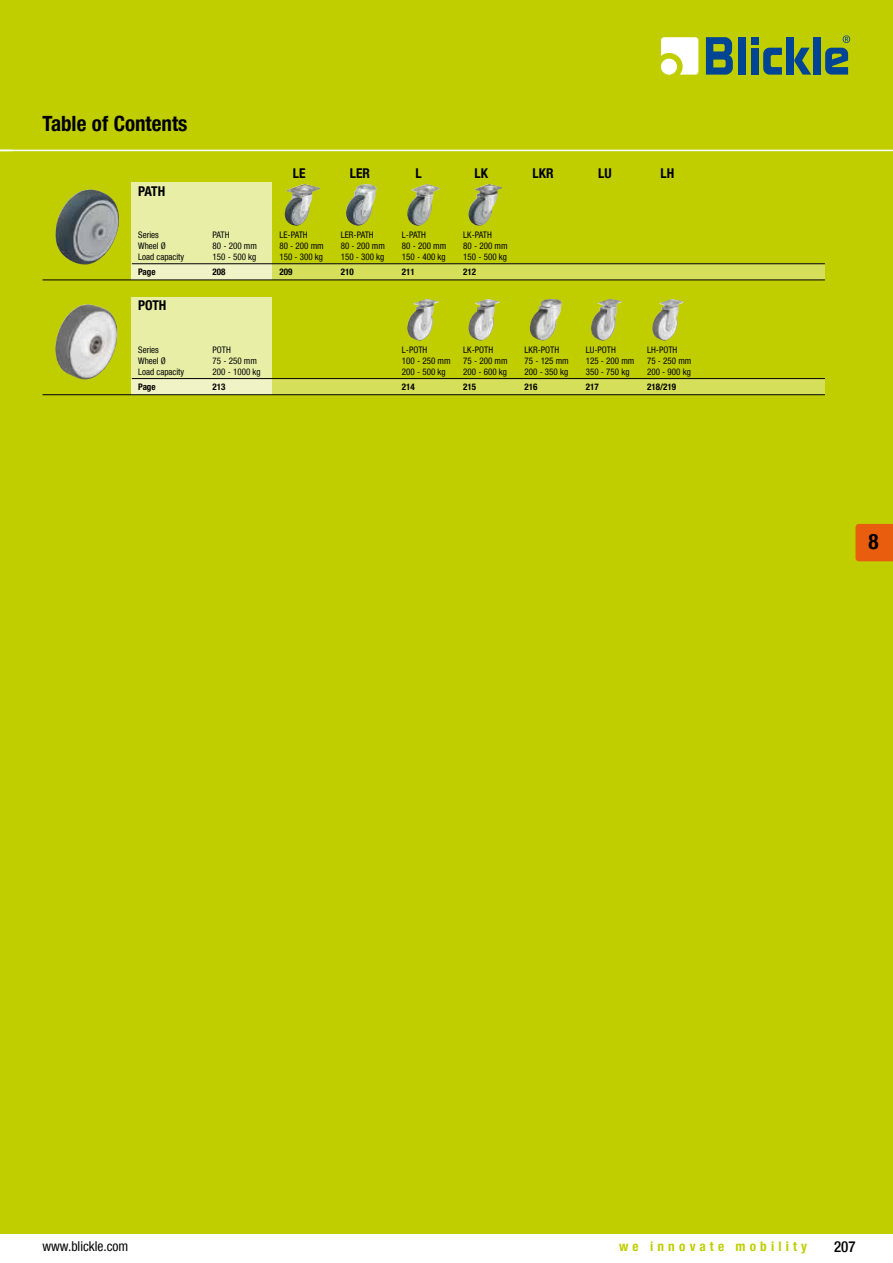
<style>
.page{position:relative;width:893px;height:1263px;background:#fff}
.page>*{position:absolute;margin:0;border:0;box-sizing:border-box;transform-origin:0 0}
.t1{font:700 21px "Blickle Sans Global";color:#000}
.t2{font:500 15px "Blickle Sans Global";color:#000}
.t3{font:700 13.5px "Blickle Sans Global";color:#000}
.t4{font:13.5px "Blickle Sans Global";color:#000}
.t5{font:700 13.2px "Blickle Sans Global";letter-spacing:.315em;color:#c0ce00}
.t6{font:9px/10.8px "Blickle Sans Global";color:#000}
.t7{font:700 9px "Blickle Sans Global";color:#000}
</style>
<div class="page">
<div style="left:0;top:0;width:893px;height:1237px;background:#c0ce00"></div>
<hr style="left:0;top:150px;width:893px;height:1px;background:#fff">
<svg style="left:661px;top:37px;width:37px;height:38px"></svg>
<div style="left:738px;top:37px;width:7px;height:38px;background:#004494"></div>
<div style="left:751px;top:48px;width:8px;height:27px;background:#004494"></div>
<div style="left:751px;top:37px;width:8px;height:8px;background:#004494"></div>
<svg style="left:794px;top:48px;width:17px;height:27px"></svg>
<svg style="left:763px;top:48px;width:19px;height:27px"></svg>
<div style="left:813px;top:37px;width:7px;height:38px;background:#004494"></div>
<div style="left:786px;top:37px;width:8px;height:38px;background:#004494"></div>
<svg style="left:706px;top:37px;width:27px;height:38px"></svg>
<div style="left:661px;top:59px;width:16px;height:16px;background:#fff;border-radius:50%"></div>
<svg style="left:825px;top:35px;width:25px;height:40px"></svg>
<div style="left:0;top:1235px;width:893px;height:28px;background:#fff"></div>
<svg style="left:855px;top:524px;width:38px;height:37px"></svg>
<div style="left:132px;top:182px;width:140px;height:98px;background:#e9eea6"></div>
<svg style="left:132px;top:264px;width:693px;height:16px;background:#ced768"></svg>
<hr style="left:132px;top:263px;width:693px;height:1px;background:#000">
<hr style="left:43px;top:280px;width:782px;height:1px;background:#000">
<img style="left:55px;top:189px;width:64px;height:76px">
<img style="left:285px;top:184px;width:35px;height:42px">
<img style="left:346px;top:184px;width:31px;height:42px">
<img style="left:407px;top:184px;width:33px;height:42px">
<img style="left:469px;top:184px;width:33px;height:42px">
<div style="left:132px;top:297px;width:140px;height:97px;background:#e9eea6"></div>
<svg style="left:132px;top:379px;width:693px;height:15px;background:#d9e16e"></svg>
<hr style="left:132px;top:378px;width:693px;height:1px;background:#000">
<hr style="left:43px;top:394px;width:782px;height:1px;background:#000">
<img style="left:55px;top:304px;width:62px;height:75px">
<img style="left:407px;top:299px;width:32px;height:41px">
<img style="left:469px;top:299px;width:31px;height:41px">
<img style="left:530px;top:299px;width:32px;height:41px">
<img style="left:591px;top:299px;width:31px;height:41px">
<img style="left:652px;top:299px;width:31px;height:42px">
<h1 class="t1" style="left:43px;top:111px;width:147px">Table of Contents</h1>
<h3 class="t3" style="left:138px;top:183px;width:29px">PATH</h3>
<p class="t6" style="left:138px;top:230px;width:48px">Series<br>Wheel Ø<br>Load capacity</p>
<p class="t7" style="left:138px;top:267px;width:19px">Page</p>
<h3 class="t3" style="left:138px;top:298px;width:30px">POTH</h3>
<p class="t6" style="left:138px;top:345px;width:48px">Series<br>Wheel Ø<br>Load capacity</p>
<p class="t7" style="left:138px;top:382px;width:19px">Page</p>
<h3 class="t3" style="left:293px;top:165px;width:14px">LE</h3>
<h3 class="t3" style="left:350px;top:165px;width:22px">LER</h3>
<h3 class="t3" style="left:415px;top:165px;width:8px">L</h3>
<h3 class="t3" style="left:474px;top:165px;width:15px">LK</h3>
<h3 class="t3" style="left:533px;top:165px;width:23px">LKR</h3>
<h3 class="t3" style="left:598px;top:165px;width:15px">LU</h3>
<h3 class="t3" style="left:660px;top:165px;width:15px">LH</h3>
<p class="t6" style="left:213px;top:230px;width:46px">PATH<br>80 - 200 mm<br>150 - 500 kg</p>
<p class="t6" style="left:279px;top:230px;width:46px">LE-PATH<br>80 - 200 mm<br>150 - 300 kg</p>
<p class="t6" style="left:341px;top:230px;width:46px">LER-PATH<br>80 - 200 mm<br>150 - 300 kg</p>
<p class="t6" style="left:402px;top:230px;width:46px">L-PATH<br>80 - 200 mm<br>150 - 400 kg</p>
<p class="t6" style="left:463px;top:230px;width:46px">LK-PATH<br>80 - 200 mm<br>150 - 500 kg</p>
<p class="t7" style="left:213px;top:267px;width:14px">208</p>
<p class="t7" style="left:279px;top:267px;width:14px">209</p>
<p class="t7" style="left:341px;top:267px;width:14px">210</p>
<p class="t7" style="left:402px;top:267px;width:14px">211</p>
<p class="t7" style="left:463px;top:267px;width:14px">212</p>
<p class="t6" style="left:213px;top:345px;width:50px">POTH<br>75 - 250 mm<br>200 - 1000 kg</p>
<p class="t6" style="left:402px;top:345px;width:50px">L-POTH<br>100 - 250 mm<br>200 - 500 kg</p>
<p class="t6" style="left:463px;top:345px;width:46px">LK-POTH<br>75 - 200 mm<br>200 - 600 kg</p>
<p class="t6" style="left:524px;top:345px;width:46px">LKR-POTH<br>75 - 125 mm<br>200 - 350 kg</p>
<p class="t6" style="left:586px;top:345px;width:50px">LU-POTH<br>125 - 200 mm<br>350 - 750 kg</p>
<p class="t6" style="left:647px;top:345px;width:46px">LH-POTH<br>75 - 250 mm<br>200 - 900 kg</p>
<p class="t7" style="left:213px;top:381px;width:14px">213</p>
<p class="t7" style="left:402px;top:381px;width:14px">214</p>
<p class="t7" style="left:463px;top:381px;width:14px">215</p>
<p class="t7" style="left:524px;top:381px;width:14px">216</p>
<p class="t7" style="left:586px;top:381px;width:14px">217</p>
<p class="t7" style="left:647px;top:382px;width:30px">218/219</p>
<h1 class="t1" style="left:868px;top:529px;width:12px">8</h1>
<h3 class="t4" style="left:42px;top:1239px;width:87px">www.blickle.com</h3>
<h3 class="t5" style="left:619px;top:1239px;width:189px">we innovate mobility</h3>
<h2 class="t2" style="left:834px;top:1238px;width:23px">207</h2>
</div>
